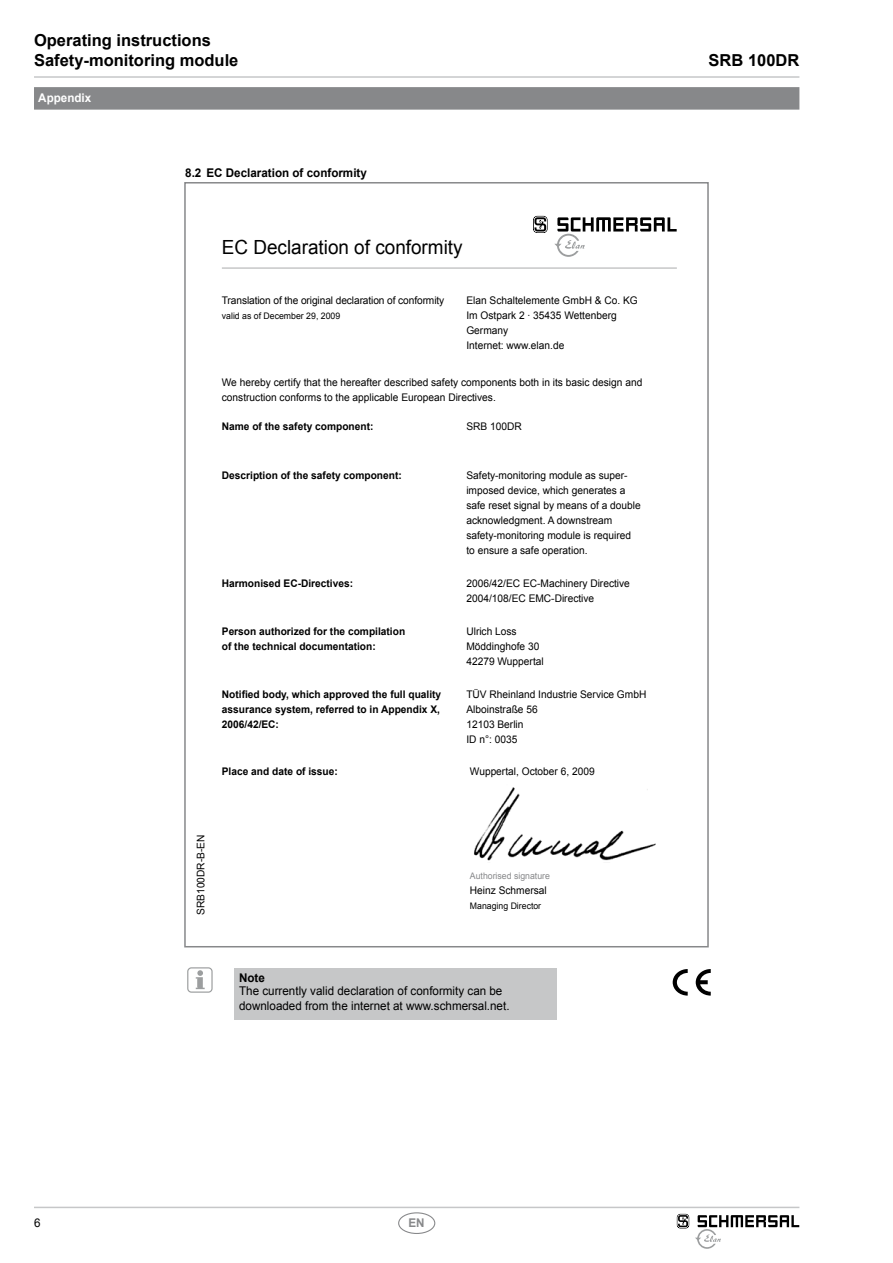
<style>
.page{position:relative;width:893px;height:1263px;background:#fff}
.page>*{position:absolute;margin:0;border:0;box-sizing:border-box;transform-origin:0 0}
.t1{font:19.5px "Arial";color:#000}
.t2{font:700 16.5px/19.8px "Arial";color:#000}
.t3{font:12px/15px "Arial";color:#000}
.t4{font:700 12px "Arial";color:#000}
.t5{font:700 12px "Arial";color:#fff}
.t6{font:700 12px "Arial";color:#87888a}
.t7{font:10.5px/15px "Arial";color:#000}
.t8{font:700 10.5px/15px "Arial";color:#000}
.t9{font:9px "Arial";color:#000}
.t10{font:9px "Arial";color:#87888a}
</style>
<div class="page">
<hr style="left:34px;top:1207px;width:765px;height:1px;background:#c6c7c8">
<hr style="left:34px;top:76px;width:765px;height:2px;background:#c6c7c8">
<div style="left:398px;top:1212px;width:37px;height:22px;border:1px solid #87888a;border-radius:50%"></div>
<svg style="left:677px;top:1214px;width:12px;height:14px"></svg>
<svg style="left:695px;top:1215px;width:104px;height:34px"></svg>
<div style="left:235px;top:968px;width:322px;height:52px;background:#c6c7c8"></div>
<svg style="left:196px;top:970px;width:9px;height:19px"></svg>
<div style="left:187px;top:967px;width:26px;height:26px;border:1px solid #9c9e9f;border-radius:4px"></div>
<svg style="left:673px;top:969px;width:15px;height:26px"></svg>
<svg style="left:696px;top:969px;width:15px;height:26px"></svg>
<svg style="left:533px;top:216px;width:15px;height:17px"></svg>
<svg style="left:554px;top:217px;width:123px;height:40px"></svg>
<div style="left:34px;top:87px;width:765px;height:23px;background:#87888a"></div>
<hr style="left:222px;top:267px;width:455px;height:2px;background:#c6c7c8">
<img style="left:474px;top:787px;width:182px;height:74px">
<h2 class="t2" style="left:34px;top:31px;width:206px">Operating instructions<br>Safety-monitoring module</h2>
<p class="t5" style="left:38px;top:90px;width:55px">Appendix</p>
<p class="t4" style="left:185px;top:165px;width:183px">8.2 EC Declaration of conformity</p>
<h1 class="t1" style="left:222px;top:234px;width:242px">EC Declaration of conformity</h1>
<p class="t7" style="left:222px;top:293px;width:224px">Translation of the original declaration of conformity</p>
<p class="t9" style="left:222px;top:310px;width:120px">valid as of December 29, 2009</p>
<p class="t7" style="left:466px;top:293px;width:173px">Elan Schaltelemente GmbH &amp; Co. KG<br>Im Ostpark 2 · 35435 Wettenberg<br>Germany<br>Internet: www.elan.de</p>
<p class="t7" style="left:222px;top:375px;width:422px">We hereby certify that the hereafter described safety components both in its basic design and construction conforms to the applicable European Directives.</p>
<p class="t8" style="left:222px;top:420px;width:153px">Name of the safety component:</p>
<p class="t7" style="left:466px;top:419px;width:57px">SRB 100DR</p>
<p class="t8" style="left:222px;top:468px;width:181px">Description of the safety component:</p>
<p class="t7" style="left:466px;top:467px;width:176px">Safety-monitoring module as super&shy;imposed device, which generates a safe reset signal by means of a double acknowledgment. A downstream safety-monitoring module is required to ensure a safe operation.</p>
<p class="t8" style="left:222px;top:576px;width:133px">Harmonised EC-Directives:</p>
<p class="t7" style="left:466px;top:576px;width:165px">2006/42/EC EC-Machinery Directive<br>2004/108/EC EMC-Directive</p>
<p class="t8" style="left:222px;top:624px;width:185px">Person authorized for the compilation of the technical documentation:</p>
<p class="t7" style="left:466px;top:624px;width:79px">Ulrich Loss<br>Möddinghofe 30<br>42279 Wuppertal</p>
<p class="t8" style="left:222px;top:687px;width:221px">Notified body, which approved the full quality assurance system, referred to in Appendix X,<br>2006/42/EC:</p>
<p class="t7" style="left:466px;top:687px;width:181px">TÜV Rheinland Industrie Service GmbH<br>Alboinstraße 56<br>12103 Berlin<br>ID n°: 0035</p>
<p class="t8" style="left:222px;top:764px;width:118px">Place and date of issue:</p>
<p class="t7" style="left:470px;top:764px;width:126px">Wuppertal, October 6, 2009</p>
<p class="t7" style="left:193px;top:915px;width:82px;rotate:-90deg">SRB100DR-B-EN</p>
<p class="t10" style="left:470px;top:870px;width:82px">Authorised signature</p>
<p class="t7" style="left:470px;top:883px;width:78px">Heinz Schmersal</p>
<p class="t9" style="left:470px;top:900px;width:73px">Managing Director</p>
<p class="t4" style="left:239px;top:970px;width:27px">Note</p>
<p class="t3" style="left:239px;top:983px;width:272px">The currently valid declaration of conformity can be downloaded from the internet at www.schmersal.net.</p>
<h2 class="t2" style="left:709px;top:51px;width:92px">SRB 100DR</h2>
<p class="t3" style="left:34px;top:1216px;width:8px">6</p>
<p class="t6" style="left:408px;top:1215px;width:18px">EN</p>
</div>
